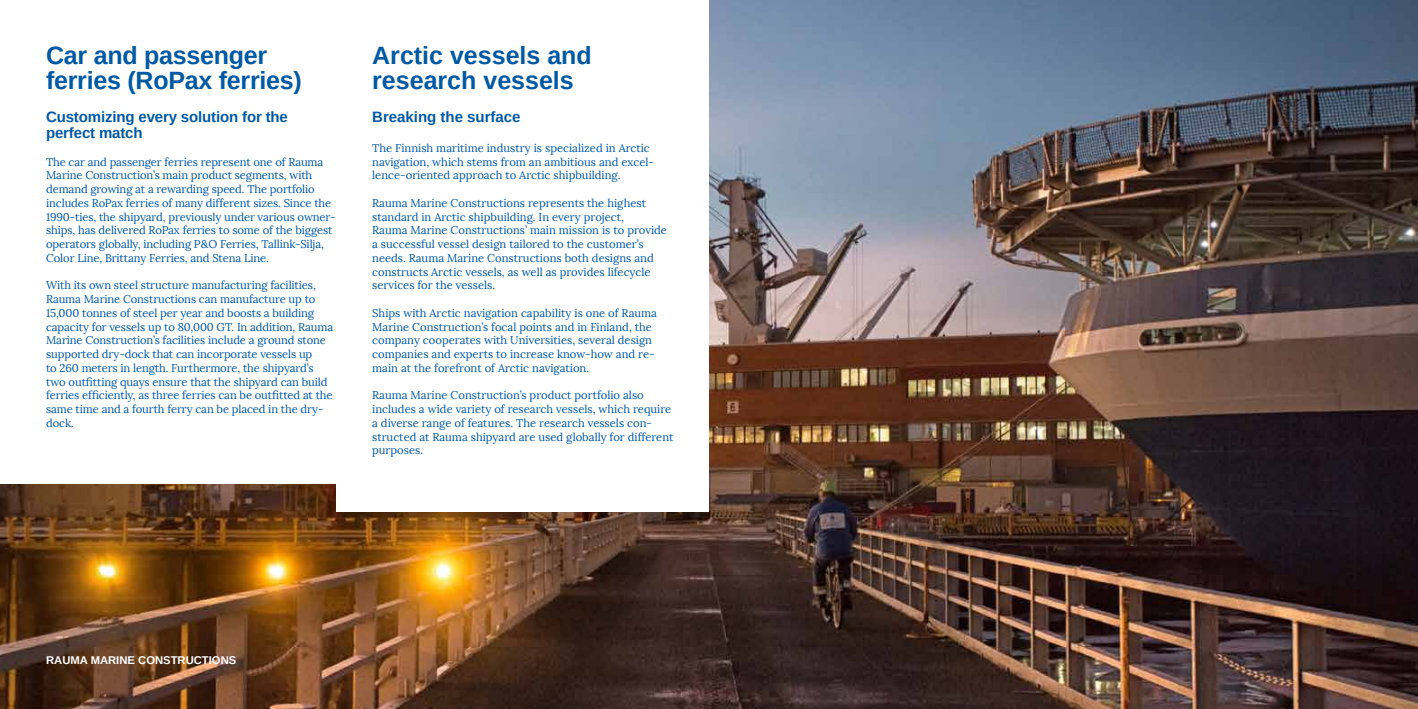
<style>
.page{position:relative;width:1418px;height:709px;background:#fff}
.page>*{position:absolute;margin:0;border:0;box-sizing:border-box;transform-origin:0 0}
.t1{font:700 25px/25px "Arimo";letter-spacing:-.01em;color:#0059a3}
.t2{font:700 15px/16.2px "Arimo";letter-spacing:-.01em;color:#0059a3}
.t3{font:11.25px/13.8px "Lora";letter-spacing:-.005em;color:#0059a3}
.t4{font:700 11.25px "Arimo";color:#fff}
</style>
<div class="page">
<img style="left:0;top:0;width:1417px;height:709px">
<div style="left:0;top:0;width:372px;height:483px;background:#fff"></div>
<div style="left:337px;top:0;width:372px;height:511px;background:#fff"></div>
<h1 class="t1" style="left:46px;top:44px;width:257px">Car and passenger ferries (RoPax ferries)</h1>
<h2 class="t2" style="left:46px;top:109px;width:243px">Customizing every solution for the perfect match</h2>
<p class="t3" style="left:46px;top:155px;width:291px">The car and passenger ferries represent one of Rauma Marine Construction’s main product segments, with demand growing at a rewarding speed. The portfolio includes RoPax ferries of many different sizes. Since the 1990-ties, the shipyard, previously under various owner&shy;ships, has delivered RoPax ferries to some of the biggest operators globally, including P&amp;O Ferries, Tallink-Silja, Color Line, Brittany Ferries, and Stena Line.</p>
<p class="t3" style="left:46px;top:278px;width:288px">With its own steel structure manufacturing facilities, Rauma Marine Constructions can manufacture up to 15,000 tonnes of steel per year and boosts a building capacity for vessels up to 80,000 GT. In addition, Rauma Marine Construction’s facilities include a ground stone supported dry-dock that can incorporate vessels up<br>to 260 meters in length. Furthermore, the shipyard’s two outfitting quays ensure that the shipyard can build ferries efficiently, as three ferries can be outfitted at the same time and a fourth ferry can be placed in the dry&shy;dock.</p>
<h1 class="t1" style="left:372px;top:44px;width:221px">Arctic vessels and research vessels</h1>
<h2 class="t2" style="left:372px;top:109px;width:150px">Breaking the surface</h2>
<p class="t3" style="left:372px;top:141px;width:283px">The Finnish maritime industry is specialized in Arctic navigation, which stems from an ambitious and excel&shy;lence-oriented approach to Arctic shipbuilding.</p>
<p class="t3" style="left:372px;top:196px;width:296px">Rauma Marine Constructions represents the highest standard in Arctic shipbuilding. In every project,<br>Rauma Marine Constructions’ main mission is to provide a successful vessel design tailored to the customer’s needs. Rauma Marine Constructions both designs and constructs Arctic vessels, as well as provides lifecycle services for the vessels.</p>
<p class="t3" style="left:372px;top:306px;width:286px">Ships with Arctic navigation capability is one of Rauma Marine Construction’s focal points and in Finland, the company cooperates with Universities, several design companies and experts to increase know-how and re&shy;main at the forefront of Arctic navigation.</p>
<p class="t3" style="left:372px;top:388px;width:303px">Rauma Marine Construction’s product portfolio also includes a wide variety of research vessels, which require a diverse range of features. The research vessels con&shy;structed at Rauma shipyard are used globally for different purposes.</p>
<p class="t4" style="left:46px;top:652px;width:192px">RAUMA MARINE CONSTRUCTIONS</p>
</div>
